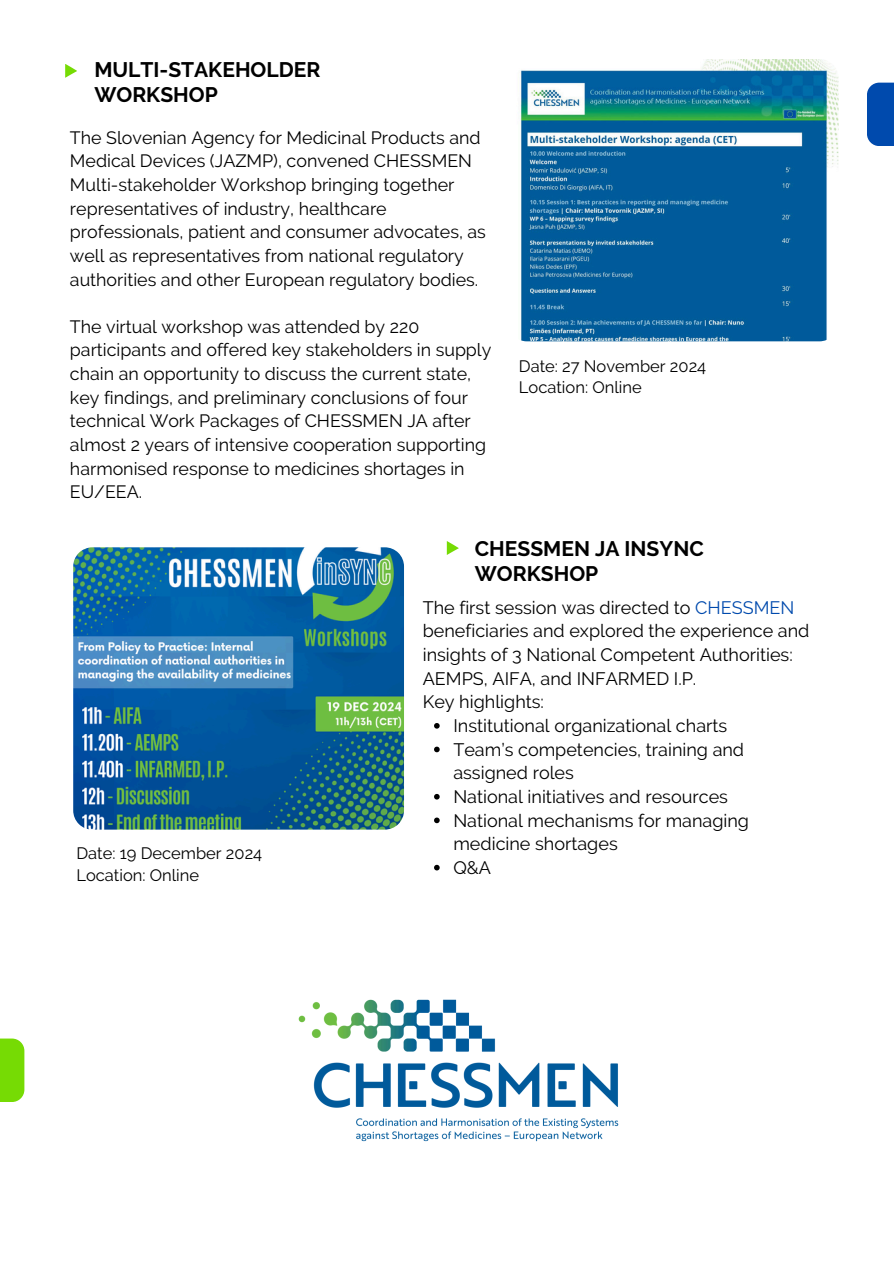
<style>
.page{position:relative;width:894px;height:1264px;background:#fff}
.page>*{position:absolute;margin:0;border:0;box-sizing:border-box;transform-origin:0 0}
.t1{font:700 21px/24.8px "Raleway";color:#000}
.t2{font:18px/23.7px "Raleway";color:#000}
.t3{font:17.85px/23.7px "Raleway";color:#000}
.t4{font:16.5px "Raleway";color:#000}
.s1{color:#004aad}
</style>
<div class="page">
<div style="left:0;top:1038px;width:24px;height:63px;background:#76db04"></div>
<div style="left:866px;top:83px;width:27px;height:63px;background:#004aad"></div>
<img style="left:520px;top:59px;width:318px;height:282px">
<svg style="left:65px;top:64px;width:11px;height:14px"></svg>
<img style="left:73px;top:547px;width:331px;height:282px">
<svg style="left:446px;top:541px;width:12px;height:14px"></svg>
<svg style="left:434px;top:723px;width:5px;height:5px"></svg>
<svg style="left:434px;top:746px;width:5px;height:6px"></svg>
<svg style="left:434px;top:794px;width:5px;height:5px"></svg>
<svg style="left:434px;top:817px;width:5px;height:6px"></svg>
<svg style="left:434px;top:864px;width:5px;height:6px"></svg>
<img style="left:298px;top:999px;width:320px;height:142px">
<h1 class="t1" style="left:94px;top:57px;width:227px">MULTI-STAKEHOLDER<br>WORKSHOP</h1>
<p class="t3" style="left:70px;top:125px;width:417px">The Slovenian Agency for Medicinal Products and Medical Devices (JAZMP), convened CHESSMEN Multi-stakeholder Workshop bringing together representatives of industry, healthcare professionals, patient and consumer advocates, as well as representatives from national regulatory authorities and other European regulatory bodies.</p>
<p class="t3" style="left:70px;top:314px;width:423px">The virtual workshop was attended by 220 participants and offered key stakeholders in supply chain an opportunity to discuss the current state, key findings, and preliminary conclusions of four technical Work Packages of CHESSMEN JA after almost 2 years of intensive cooperation supporting harmonised response to medicines shortages in EU/EEA.</p>
<p class="t4" style="left:519px;top:356px;width:189px">Date: 27 November 2024</p>
<p class="t4" style="left:519px;top:377px;width:124px">Location: Online</p>
<p class="t4" style="left:76px;top:844px;width:187px">Date: 19 December 2024</p>
<p class="t4" style="left:76px;top:865px;width:124px">Location: Online</p>
<p class="t1" style="left:474px;top:536px;width:230px">CHESSMEN JA INSYNC<br>WORKSHOP</p>
<p class="t2" style="left:422px;top:595px;width:388px">The first session was directed to <span class="s1">CHESSMEN </span>beneficiaries and explored the experience and insights of 3 National Competent Authorities:<br>AEMPS, AIFA, and INFARMED I.P.</p>
<p class="t2" style="left:422px;top:690px;width:123px">Key highlights:</p>
<p class="t2" style="left:453px;top:713px;width:275px">Institutional organizational charts</p>
<h1 class="t2" style="left:453px;top:737px;width:292px">Team’s competencies, training and assigned roles</h1>
<p class="t2" style="left:453px;top:784px;width:276px">National initiatives and resources</p>
<p class="t2" style="left:453px;top:808px;width:297px">National mechanisms for managing medicine shortages</p>
<p class="t2" style="left:453px;top:855px;width:39px">Q&amp;A</p>
</div>
